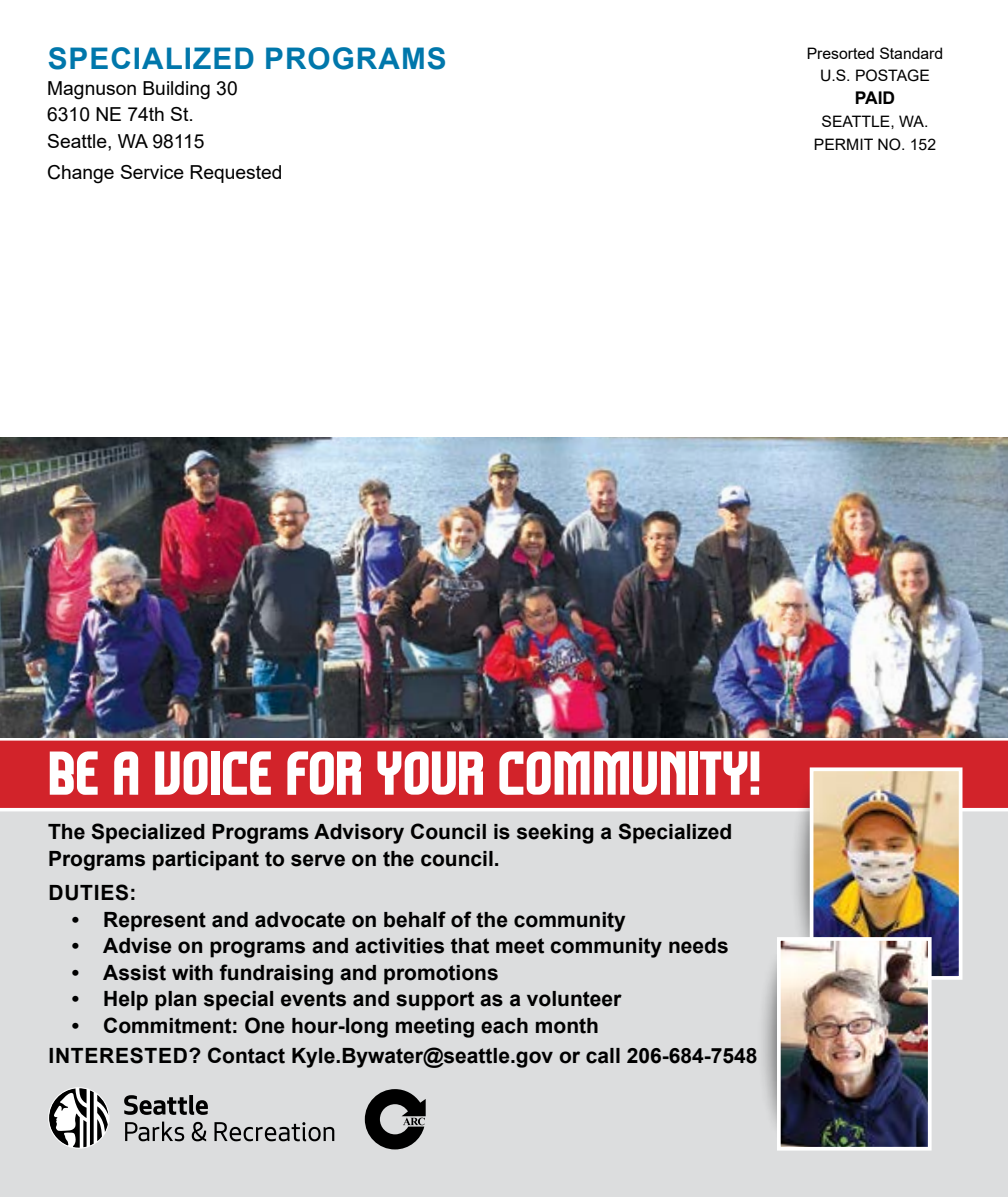
<style>
.page{position:relative;width:1008px;height:1197px;background:#fff}
.page>*{position:absolute;margin:0;border:0;box-sizing:border-box;transform-origin:0 0}
.t1{font:56px "Komikazoom";color:#fff}
.t2{font:700 29.75px "Arial";letter-spacing:.035em;color:#0077ab}
.t3{font:700 21px/26.2px "Arial";color:#000}
.t4{font:19.25px "Arial";color:#000}
.t5{font:700 17.5px "Arial";color:#000}
.t6{font:15.75px "Arial";color:#000}
</style>
<div class="page">
<div style="left:0;top:439px;width:1008px;height:758px;background:#dcddde"></div>
<svg style="left:0;top:737px;width:1008px;height:74px;background:#d3343b"></svg>
<div style="left:790px;top:772px;width:70px;height:201px;background:#000;opacity:.5"></div>
<img style="left:815px;top:772px;width:143px;height:203px">
<div style="left:810px;top:767px;width:153px;height:213px;border:4px solid #fff"></div>
<div style="left:757px;top:943px;width:70px;height:201px;background:#000;opacity:.5"></div>
<img style="left:782px;top:942px;width:145px;height:204px">
<div style="left:777px;top:937px;width:155px;height:214px;border:4px solid #fff"></div>
<img style="left:0;top:437px;width:1008px;height:300px">
<svg style="left:124px;top:1095px;width:84px;height:20px"></svg>
<svg style="left:125px;top:1122px;width:59px;height:19px"></svg>
<svg style="left:192px;top:1122px;width:14px;height:19px"></svg>
<svg style="left:215px;top:1122px;width:119px;height:19px"></svg>
<svg style="left:48px;top:1087px;width:62px;height:62px"></svg>
<svg style="left:365px;top:1089px;width:61px;height:60px"></svg>
<h4 class="t2" style="left:48px;top:37px;width:400px">SPECIALIZED PROGRAMS</h4>
<p class="t4" style="left:47px;top:75px;width:192px">Magnuson Building 30</p>
<p class="t4" style="left:47px;top:101px;width:148px">6310 NE 74th St.</p>
<p class="t4" style="left:47px;top:128px;width:159px">Seattle, WA 98115</p>
<p class="t4" style="left:47px;top:159px;width:237px">Change Service Requested</p>
<p class="t6" style="left:807px;top:42px;width:138px">Presorted Standard</p>
<p class="t6" style="left:820px;top:65px;width:111px">U.S. POSTAGE</p>
<p class="t5" style="left:855px;top:86px;width:42px">PAID</p>
<p class="t6" style="left:822px;top:111px;width:108px">SEATTLE, WA.</p>
<p class="t6" style="left:814px;top:133px;width:124px">PERMIT NO. 152</p>
<h3 class="t1" style="left:48px;top:735px;width:714px">BE A VOICE FOR YOUR COMMUNITY!</h3>
<h6 class="t3" style="left:48px;top:819px;width:686px">The Specialized Programs Advisory Council is seeking a Specialized<br>Programs participant to serve on the council.</h6>
<h6 class="t3" style="left:48px;top:880px;width:90px">DUTIES:</h6>
<h6 class="t3" style="left:72px;top:906px;width:556px">• Represent and advocate on behalf of the community</h6>
<h6 class="t3" style="left:72px;top:933px;width:659px">• Advise on programs and activities that meet community needs</h6>
<h6 class="t3" style="left:72px;top:959px;width:429px">• Assist with fundraising and promotions</h6>
<h6 class="t3" style="left:72px;top:986px;width:551px">• Help plan special events and support as a volunteer</h6>
<h6 class="t3" style="left:72px;top:1012px;width:529px">• Commitment: One hour-long meeting each month</h6>
<h6 class="t3" style="left:48px;top:1043px;width:711px">INTERESTED? Contact Kyle.Bywater@seattle.gov or call 206-684-7548</h6>
</div>
